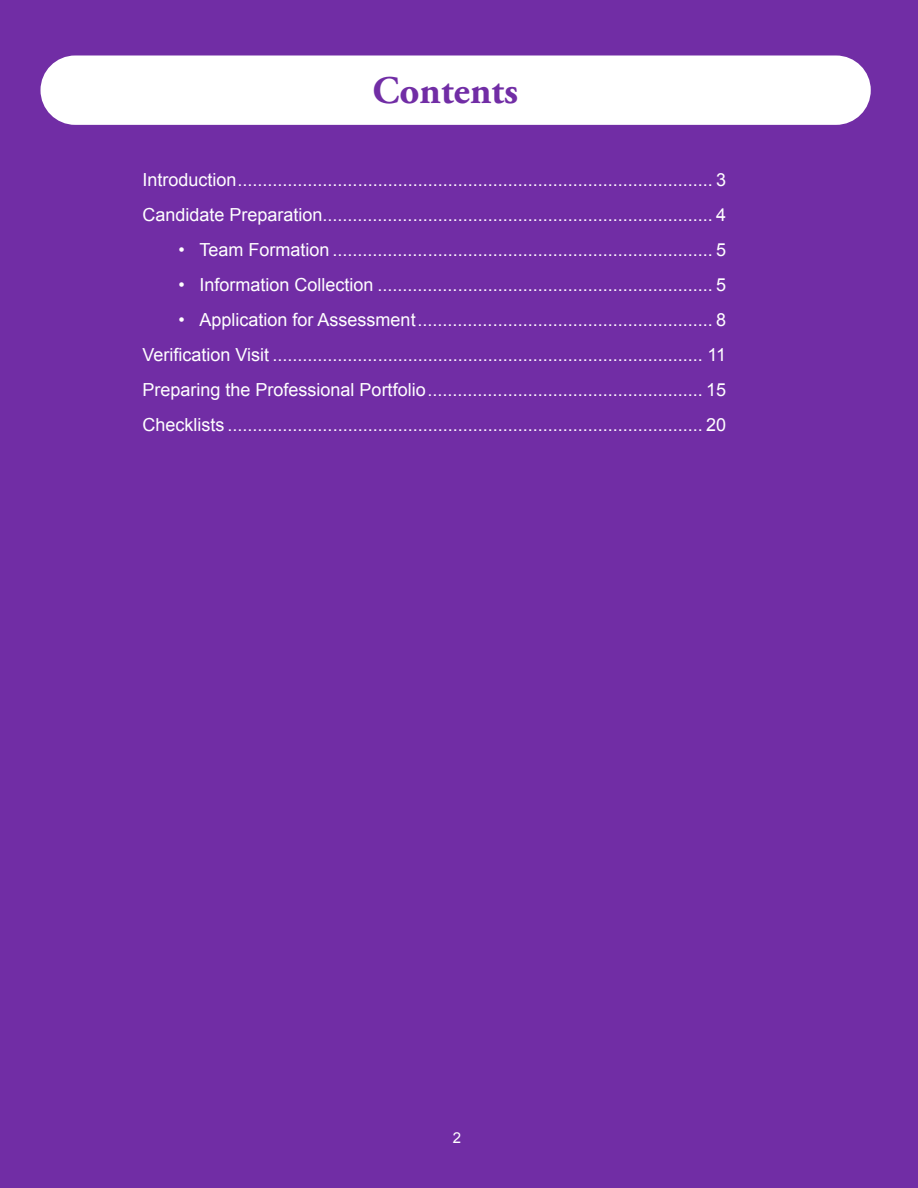
<style>
.page{position:relative;width:918px;height:1188px;background:#712da5}
.page>*{position:absolute;margin:0;border:0;box-sizing:border-box;transform-origin:0 0}
.Super_A_Head_-_Purpl{font:700 39px "Adobe Garamond Pro";color:#712da5}
.Table-Of-Contents-Li{font:18px "Arial";color:#fff}
.t1{font:15px "Arial";color:#fff}
</style>
<div class="page">
<div style="left:40px;top:56px;width:831px;height:69px;background:#fff;border-radius:35px"></div>
<p class="Super_A_Head_-_Purpl" style="left:373px;top:68px;width:147px">Contents</p>
<p class="Table-Of-Contents-Li" style="left:143px;top:168px;width:585px">Introduction............................................................................................... 3</p>
<p class="Table-Of-Contents-Li" style="left:143px;top:203px;width:585px">Candidate Preparation.............................................................................. 4</p>
<p class="Table-Of-Contents-Li" style="left:179px;top:238px;width:549px">• Team Formation ............................................................................ 5</p>
<p class="Table-Of-Contents-Li" style="left:179px;top:273px;width:549px">• Information Collection ................................................................... 5</p>
<p class="Table-Of-Contents-Li" style="left:179px;top:308px;width:549px">• Application for Assessment........................................................... 8</p>
<p class="Table-Of-Contents-Li" style="left:143px;top:343px;width:585px">Verification Visit ...................................................................................... 11</p>
<p class="Table-Of-Contents-Li" style="left:143px;top:378px;width:585px">Preparing the Professional Portfolio....................................................... 15</p>
<p class="Table-Of-Contents-Li" style="left:143px;top:413px;width:585px">Checklists ............................................................................................... 20</p>
<p class="t1" style="left:453px;top:1128px;width:10px">2</p>
</div>
